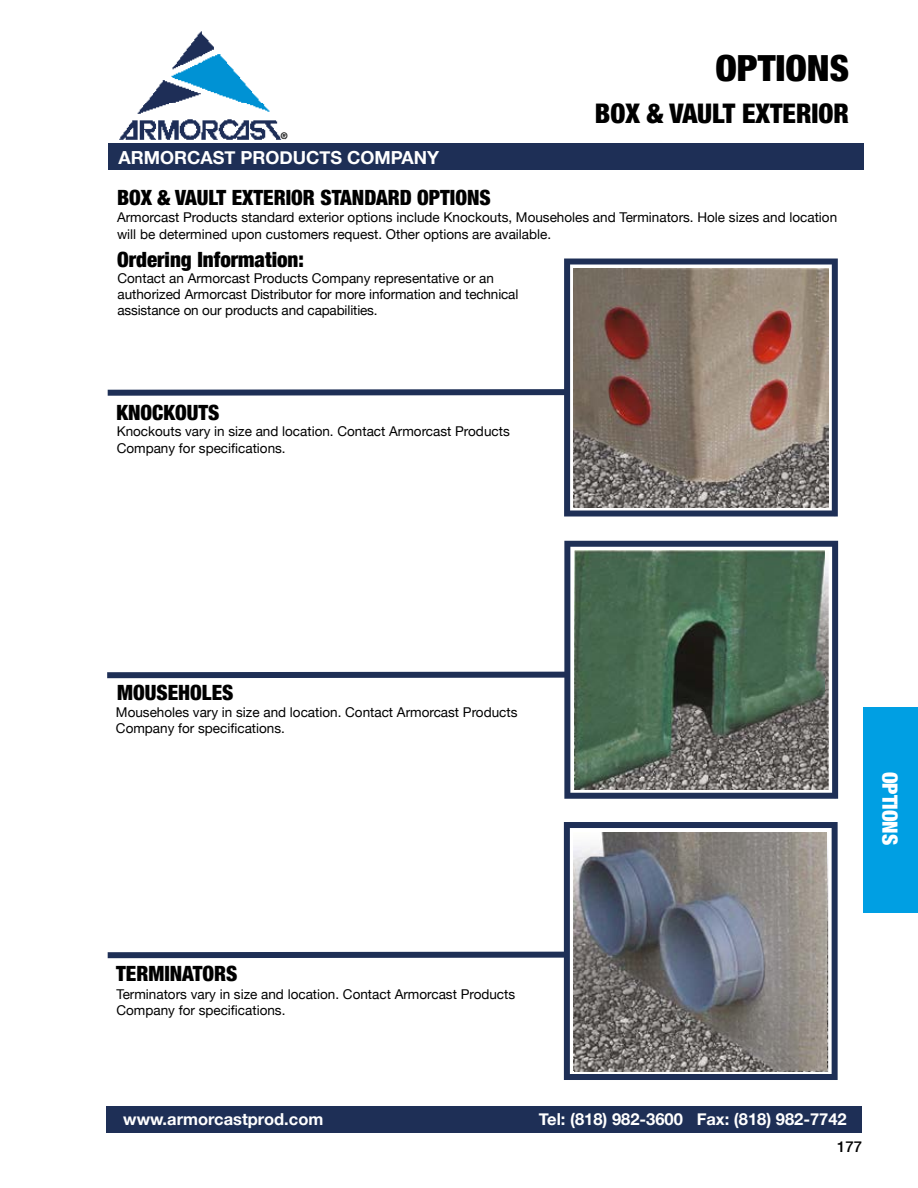
<style>
.page{position:relative;width:918px;height:1188px;background:#fff}
.page>*{position:absolute;margin:0;border:0;box-sizing:border-box;transform-origin:0 0}
.t1{font:900 condensed 36px "Helvetica Neue";color:#000;scale:1.07 1}
.t2{font:900 condensed 27px "Helvetica Neue";color:#000}
.t3{font:900 condensed 21px "Helvetica Neue";color:#000}
.t4{font:900 condensed 21px "Helvetica Neue";color:#fff}
.t5{font:700 18px "Helvetica Neue";color:#fff}
.t6{font:700 16.5px "Helvetica Neue";color:#fff}
.t7{font:500 15px "Helvetica Neue";color:#000}
.t8{font:13.5px/16.2px "Helvetica Neue";color:#000}
.t9{font:700 9.15px "Helvetica Neue";color:#000;scale:.94 1}
</style>
<div class="page">
<div style="left:108px;top:144px;width:755px;height:26px;background:#1e2f56"></div>
<div style="left:107px;top:1107px;width:755px;height:26px;background:#1e2f56"></div>
<img style="left:119px;top:31px;width:161px;height:109px">
<div style="left:863px;top:708px;width:55px;height:205px;background:#009fe3"></div>
<svg style="left:564px;top:541px;width:274px;height:258px"></svg>
<img style="left:574px;top:550px;width:251px;height:240px">
<svg style="left:564px;top:822px;width:274px;height:258px;fill:#1e2f56"></svg>
<img style="left:573px;top:832px;width:254px;height:238px">
<svg style="left:564px;top:259px;width:274px;height:258px;fill:#1e2f56"></svg>
<img style="left:574px;top:269px;width:254px;height:238px">
<svg style="left:108px;top:389px;width:459px;height:7px;background:#3d4c6d"></svg>
<svg style="left:108px;top:952px;width:459px;height:6px;background:#23345a"></svg>
<svg style="left:107px;top:672px;width:459px;height:6px;background:#23345a"></svg>
<p class="t9" style="left:281px;top:130px;width:9px">®</p>
<h3 class="t5" style="left:118px;top:146px;width:322px">ARMORCAST PRODUCTS COMPANY</h3>
<h1 class="t1" style="left:716px;top:46px;width:126px">OPTIONS</h1>
<h2 class="t2" style="left:595px;top:97px;width:256px">BOX &amp; VAULT EXTERIOR</h2>
<h3 class="t3" style="left:117px;top:184px;width:375px">BOX &amp; VAULT EXTERIOR STANDARD OPTIONS</h3>
<p class="t8" style="left:117px;top:209px;width:722px">Armorcast Products standard exterior options include Knockouts, Mouseholes and Terminators. Hole sizes and location will be determined upon customers request. Other options are available.</p>
<h3 class="t3" style="left:117px;top:246px;width:188px">Ordering Information:</h3>
<p class="t8" style="left:117px;top:269px;width:402px">Contact an Armorcast Products Company representative or an authorized Armorcast Distributor for more information and technical assistance on our products and capabilities.</p>
<h3 class="t3" style="left:116px;top:399px;width:105px">KNOCKOUTS</h3>
<p class="t8" style="left:117px;top:423px;width:395px">Knockouts vary in size and location. Contact Armorcast Products<br>Company for specifications.</p>
<h3 class="t3" style="left:117px;top:680px;width:118px">MOUSEHOLES</h3>
<p class="t8" style="left:116px;top:704px;width:403px">Mouseholes vary in size and location. Contact Armorcast Products<br>Company for specifications.</p>
<h3 class="t4" style="left:903px;top:772px;width:75px;rotate:90deg">OPTIONS</h3>
<h3 class="t3" style="left:116px;top:961px;width:123px">TERMINATORS</h3>
<p class="t8" style="left:116px;top:985px;width:400px">Terminators vary in size and location. Contact Armorcast Products<br>Company for specifications.</p>
<p class="t6" style="left:123px;top:1109px;width:202px">www.armorcastprod.com</p>
<p class="t6" style="left:539px;top:1109px;width:309px">Tel: (818) 982-3600 Fax: (818) 982-7742</p>
<p class="t7" style="left:837px;top:1137px;width:27px">177</p>
</div>
